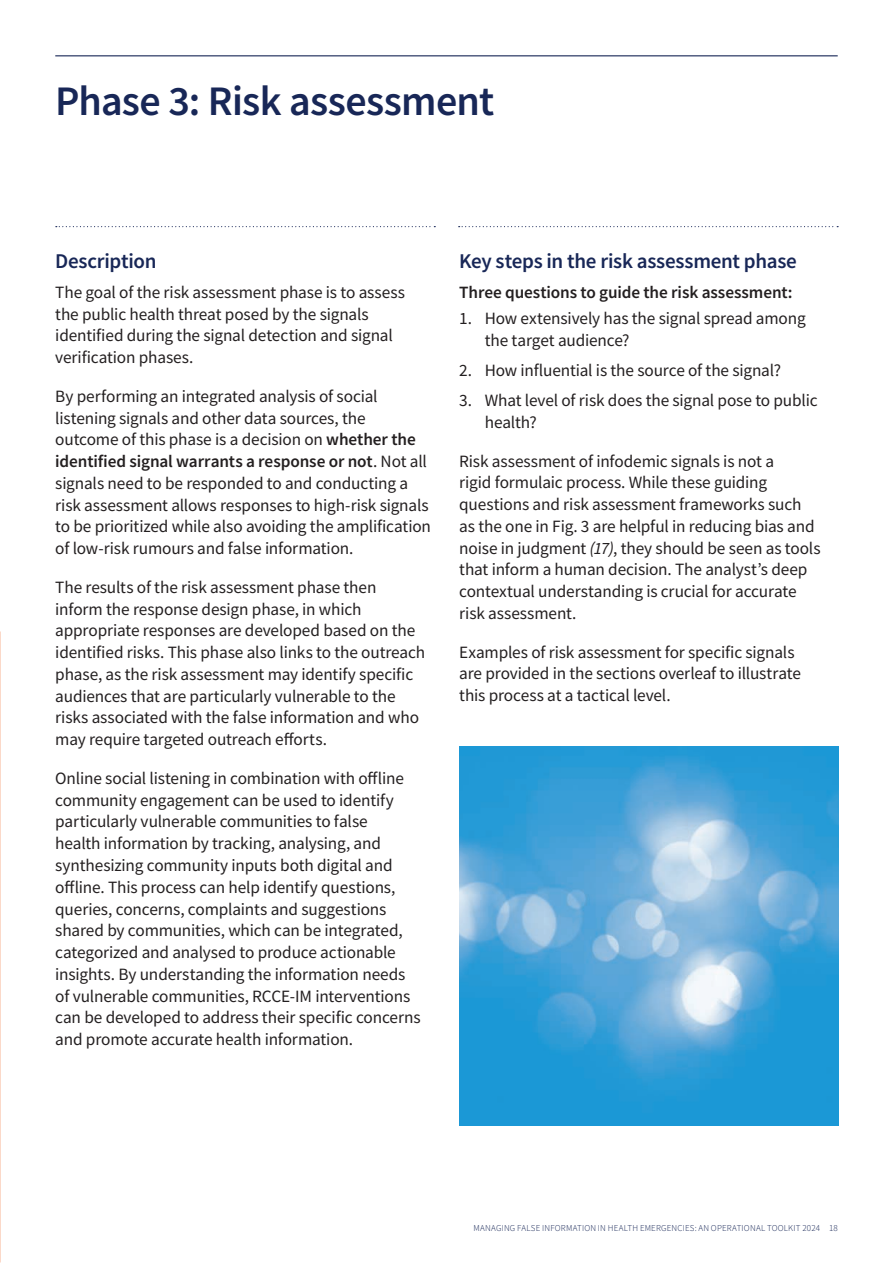
<style>
.page{position:relative;width:893px;height:1263px;background:#fff}
.page>*{position:absolute;margin:0;border:0;box-sizing:border-box;transform-origin:0 0}
.t1{font:600 42px "Source Sans Pro";letter-spacing:-.015em;color:#182757}
.t2{font:600 21px "Source Sans Pro";letter-spacing:-.015em;color:#182757}
.BODY{font:17.25px/21.8px "Source Sans Pro";letter-spacing:-.01em;color:#231f20}
.BODY-2{font:600 17.25px "Source Sans Pro";letter-spacing:-.005em;color:#231f20}
.t3{font:300 9px "Source Sans Pro";letter-spacing:.02em;color:#182757}
.s1{font-weight:600}
.s2{font-style:italic}
</style>
<div class="page">
<hr style="left:55px;top:55px;width:783px;height:1px;background:#182757">
<svg style="left:56px;top:226px;width:379px;height:1px"></svg>
<svg style="left:459px;top:226px;width:379px;height:1px"></svg>
<img style="left:459px;top:746px;width:380px;height:380px">
<h1 class="t1" style="left:55px;top:73px;width:441px">Phase 3: Risk assessment</h1>
<h2 class="t2" style="left:55px;top:247px;width:103px">Description</h2>
<p class="BODY" style="left:55px;top:281px;width:351px">The goal of the risk assessment phase is to assess the public health threat posed by the signals identified during the signal detection and signal verification phases.</p>
<p class="BODY" style="left:55px;top:385px;width:377px">By performing an integrated analysis of social listening signals and other data sources, the outcome of this phase is a decision on <span class="s1">whether the identified signal warrants a response or not</span>. Not all signals need to be responded to and conducting a risk assessment allows responses to high-risk signals to be prioritized while also avoiding the amplification of low-risk rumours and false information.</p>
<p class="BODY" style="left:55px;top:576px;width:372px">The results of the risk assessment phase then inform the response design phase, in which appropriate responses are developed based on the identified risks. This phase also links to the outreach phase, as the risk assessment may identify specific audiences that are particularly vulnerable to the risks associated with the false information and who may require targeted outreach efforts.</p>
<p class="BODY" style="left:55px;top:767px;width:367px">Online social listening in combination with offline community engagement can be used to identify particularly vulnerable communities to false<br>health information by tracking, analysing, and synthesizing community inputs both digital and offline. This process can help identify questions, queries, concerns, complaints and suggestions shared by communities, which can be integrated, categorized and analysed to produce actionable insights. By understanding the information needs of vulnerable communities, RCCE-IM interventions can be developed to address their specific concerns and promote accurate health information.</p>
<h2 class="t2" style="left:459px;top:247px;width:339px">Key steps in the risk assessment phase</h2>
<p class="BODY-2" style="left:459px;top:281px;width:335px">Three questions to guide the risk assessment:</p>
<p class="BODY" style="left:485px;top:307px;width:322px;text-indent:-26px">1. How extensively has the signal spread among the target audience?</p>
<p class="BODY" style="left:459px;top:359px;width:323px">2. How influential is the source of the signal?</p>
<p class="BODY" style="left:485px;top:389px;width:334px;text-indent:-26px">3. What level of risk does the signal pose to public health?</p>
<p class="BODY" style="left:459px;top:450px;width:363px">Risk assessment of infodemic signals is not a<br>rigid formulaic process. While these guiding questions and risk assessment frameworks such as the one in Fig. 3 are helpful in reducing bias and noise in judgment <span class="s2">(17)</span>, they should be seen as tools that inform a human decision. The analyst’s deep contextual understanding is crucial for accurate risk assessment.</p>
<p class="BODY" style="left:459px;top:641px;width:343px">Examples of risk assessment for specific signals are provided in the sections overleaf to illustrate this process at a tactical level.</p>
<p class="t3" style="left:474px;top:1223px;width:366px">MANAGING FALSE INFORMATION IN HEALTH EMERGENCIES: AN OPERATIONAL TOOLKIT 2024 18</p>
</div>
